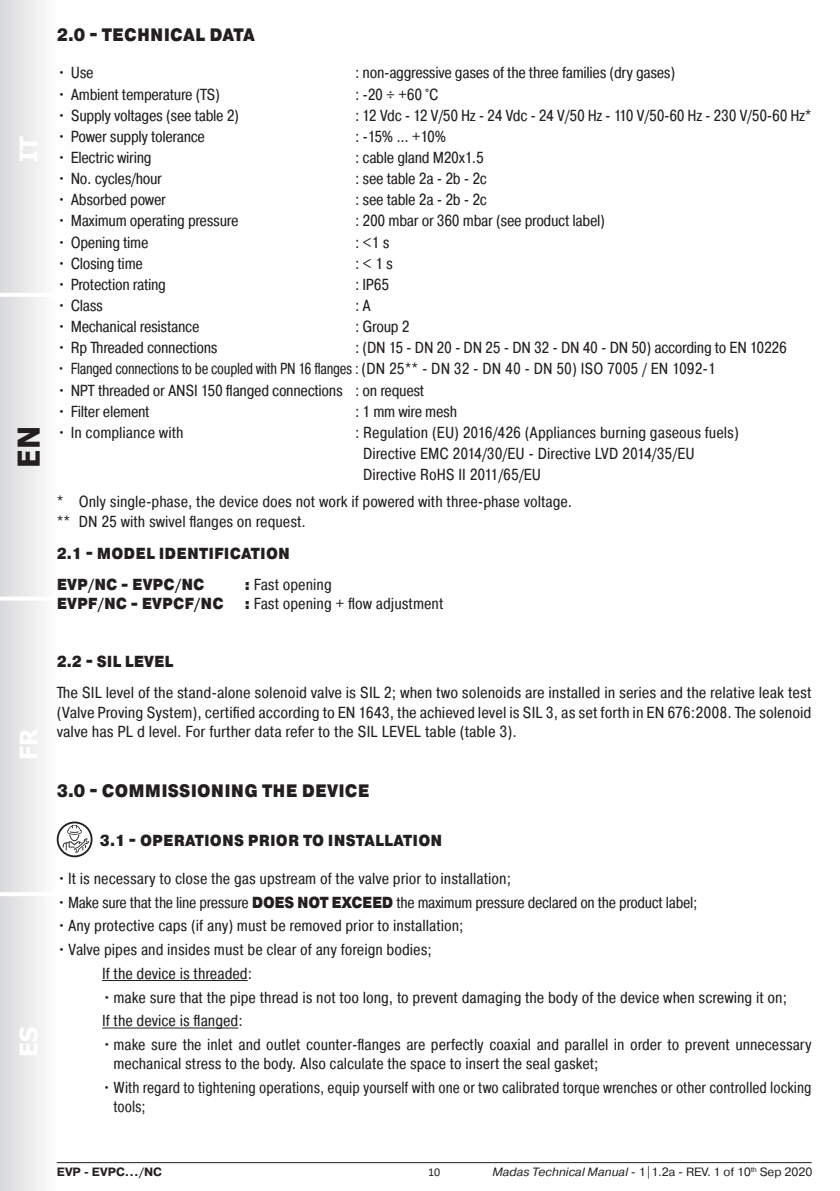
<style>
.page{position:relative;width:840px;height:1191px;background:#fff}
.page>*{position:absolute;margin:0;border:0;box-sizing:border-box;transform-origin:0 0}
.t1{font:700 30px "Tahoma";color:#231f20}
.t2{font:700 24px "Tahoma";color:#fff}
.t3{font:900 18px "Pragmatica Cond";letter-spacing:.01em;color:#231f20}
.t4{font:16px/19.2px "Pragmatica Cond";color:#231f20;text-align:justify}
.t5{font:16px "Pragmatica Cond";letter-spacing:-.02em;color:#231f20}
.t6{font:16px/19.2px "Pragmatica Cond";color:#231f20;scale:.95 1}
.t7{font:900 16px "Pragmatica Cond";letter-spacing:.01em;color:#231f20}
.t8{font:16px "Pragmatica Cond";letter-spacing:-.02em;color:#231f20;scale:.9 1}
.t9{font:12px "Pragmatica";color:#231f20}
.t10{font:700 12px "Pragmatica";color:#231f20}
.t11{font:12px "Calibri";color:#231f20}
.s1{font-weight:900}
.s2{font-style:italic}
</style>
<div class="page">
<div style="left:0;top:0;width:99px;height:1191px;background:linear-gradient(to right,#dfe0e1,#fff)"></div>
<hr style="left:0;top:892px;width:96px;height:4px;background:#fff">
<hr style="left:0;top:596px;width:99px;height:4px;background:#fff">
<hr style="left:0;top:293px;width:99px;height:4px;background:#fff">
<hr style="left:57px;top:1162px;width:754px;height:1px;background:#231f20">
<hr style="left:102px;top:980px;width:145px;height:1px;background:#231f20">
<hr style="left:102px;top:1027px;width:136px;height:1px;background:#231f20">
<svg style="left:57px;top:821px;width:35px;height:36px"></svg>
<svg style="left:59px;top:823px;width:32px;height:32px"></svg>
<svg style="left:63px;top:825px;width:26px;height:27px"></svg>
<h2 class="t2" style="left:12px;top:162px;width:28px;rotate:-90deg">IT</h2>
<h1 class="t1" style="left:8px;top:467px;width:43px;rotate:-90deg">EN</h1>
<p class="t3" style="left:57px;top:24px;width:199px">2.0 - TECHNICAL DATA</p>
<p class="t4" style="left:57px;top:63px;width:38px">• Use</p>
<p class="t5" style="left:355px;top:63px;width:321px">: non-aggressive gases of the three families (dry gases)</p>
<p class="t5" style="left:57px;top:84px;width:165px">• Ambient temperature (TS)</p>
<p class="t4" style="left:355px;top:84px;width:85px">: -20 ÷ +60 °C</p>
<p class="t5" style="left:57px;top:105px;width:184px">• Supply voltages (see table 2)</p>
<p class="t5" style="left:355px;top:105px;width:458px">: 12 Vdc - 12 V/50 Hz - 24 Vdc - 24 V/50 Hz - 110 V/50-60 Hz - 230 V/50-60 Hz*</p>
<p class="t5" style="left:57px;top:126px;width:150px">• Power supply tolerance</p>
<p class="t4" style="left:355px;top:127px;width:92px">: -15% ... +10%</p>
<p class="t5" style="left:57px;top:147px;width:96px">• Electric wiring</p>
<p class="t5" style="left:355px;top:147px;width:130px">: cable gland M20x1.5</p>
<p class="t5" style="left:57px;top:169px;width:107px">• No. cycles/hour</p>
<p class="t5" style="left:355px;top:169px;width:133px">: see table 2a - 2b - 2c</p>
<p class="t5" style="left:57px;top:190px;width:111px">• Absorbed power</p>
<p class="t5" style="left:355px;top:190px;width:133px">: see table 2a - 2b - 2c</p>
<p class="t5" style="left:57px;top:211px;width:183px">• Maximum operating pressure</p>
<p class="t5" style="left:355px;top:211px;width:251px">: 200 mbar or 360 mbar (see product label)</p>
<p class="t5" style="left:57px;top:232px;width:93px">• Opening time</p>
<p class="t4" style="left:355px;top:232px;width:36px">: &lt;1 s</p>
<p class="t5" style="left:57px;top:253px;width:88px">• Closing time</p>
<p class="t4" style="left:355px;top:253px;width:39px">: &lt; 1 s</p>
<p class="t5" style="left:57px;top:274px;width:111px">• Protection rating</p>
<p class="t4" style="left:355px;top:275px;width:36px">: IP65</p>
<p class="t4" style="left:57px;top:296px;width:48px">• Class</p>
<p class="t4" style="left:355px;top:296px;width:17px">: A</p>
<p class="t5" style="left:57px;top:317px;width:144px">• Mechanical resistance</p>
<p class="t4" style="left:355px;top:317px;width:56px">: Group 2</p>
<p class="t5" style="left:57px;top:338px;width:162px">• Rp Threaded connections</p>
<p class="t5" style="left:355px;top:338px;width:433px">: (DN 15 - DN 20 - DN 25 - DN 32 - DN 40 - DN 50) according to EN 10226</p>
<p class="t8" style="left:57px;top:359px;width:733px">• Flanged connections to be coupled with PN 16 flanges : (DN 25** - DN 32 - DN 40 - DN 50) ISO 7005 / EN 1092-1</p>
<p class="t5" style="left:57px;top:380px;width:369px">• NPT threaded or ANSI 150 flanged connections : on request</p>
<p class="t5" style="left:57px;top:401px;width:94px">• Filter element</p>
<p class="t5" style="left:355px;top:401px;width:103px">: 1 mm wire mesh</p>
<p class="t4" style="left:57px;top:422px;width:128px">• In compliance with</p>
<p class="t4" style="left:355px;top:422px;width:385px">: Regulation (EU) 2016/426 (Appliances burning gaseous fuels)</p>
<p class="t4" style="left:363px;top:444px;width:333px">Directive EMC 2014/30/EU - Directive LVD 2014/35/EU</p>
<p class="t4" style="left:363px;top:465px;width:179px">Directive RoHS II 2011/65/EU</p>
<p class="t4" style="left:57px;top:492px;width:516px">* Only single-phase, the device does not work if powered with three-phase voltage.</p>
<p class="t4" style="left:57px;top:512px;width:250px">** DN 25 with swivel flanges on request.</p>
<p class="t7" style="left:57px;top:543px;width:235px">2.1 - MODEL IDENTIFICATION</p>
<p class="t7" style="left:57px;top:574px;width:149px">EVP/NC - EVPC/NC</p>
<p class="t4" style="left:245px;top:575px;width:88px"><span class="s1">:</span> Fast opening</p>
<p class="t7" style="left:57px;top:594px;width:168px">EVPF/NC - EVPCF/NC</p>
<p class="t4" style="left:245px;top:594px;width:200px"><span class="s1">:</span> Fast opening + flow adjustment</p>
<h2 class="t2" style="left:12px;top:760px;width:33px;rotate:-90deg">FR</h2>
<h2 class="t2" style="left:12px;top:1056px;width:31px;rotate:-90deg">ES</h2>
<p class="t7" style="left:57px;top:651px;width:118px">2.2 - SIL LEVEL</p>
<p class="t4" style="left:57px;top:683px;width:755px">The SIL level of the stand-alone solenoid valve is SIL 2; when two solenoids are installed in series and the relative leak test (Valve Proving System), certified according to EN 1643, the achieved level is SIL 3, as set forth in EN 676:2008. The solenoid valve has PL d level. For further data refer to the SIL LEVEL table (table 3).</p>
<p class="t3" style="left:57px;top:779px;width:314px">3.0 - COMMISSIONING THE DEVICE</p>
<p class="t7" style="left:100px;top:830px;width:344px">3.1 - OPERATIONS PRIOR TO INSTALLATION</p>
<p class="t4" style="left:57px;top:868px;width:455px">•It is necessary to close the gas upstream of the valve prior to installation;</p>
<p class="t5" style="left:57px;top:892px;width:641px">•Make sure that the line pressure <span class="s1">DOES NOT EXCEED</span> the maximum pressure declared on the product label;</p>
<p class="t4" style="left:57px;top:916px;width:408px">•Any protective caps (if any) must be removed prior to installation;</p>
<p class="t4" style="left:57px;top:940px;width:376px">•Valve pipes and insides must be clear of any foreign bodies;</p>
<p class="t4" style="left:102px;top:963px;width:151px">If the device is threaded:</p>
<p class="t4" style="left:102px;top:987px;width:686px">•make sure that the pipe thread is not too long, to prevent damaging the body of the device when screwing it on;</p>
<p class="t4" style="left:102px;top:1011px;width:142px">If the device is flanged:</p>
<p class="t4" style="left:113px;top:1035px;width:699px;text-indent:-11px">•make sure the inlet and outlet counter-flanges are perfectly coaxial and parallel in order to prevent unnecessary mechanical stress to the body. Also calculate the space to insert the seal gasket;</p>
<p class="t6" style="left:113px;top:1078px;width:735px;text-indent:-11px">•With regard to tightening operations, equip yourself with one or two calibrated torque wrenches or other controlled locking tools;</p>
<p class="t10" style="left:57px;top:1164px;width:107px">EVP - EVPC.../NC</p>
<p class="t9" style="left:492px;top:1164px;width:321px"><span class="s2">Madas Technical Manual</span> - 1|1.2a - REV. 1 of 10<sup>th</sup> Sep 2020</p>
<p class="t11" style="left:428px;top:1163px;width:14px">10</p>
</div>
